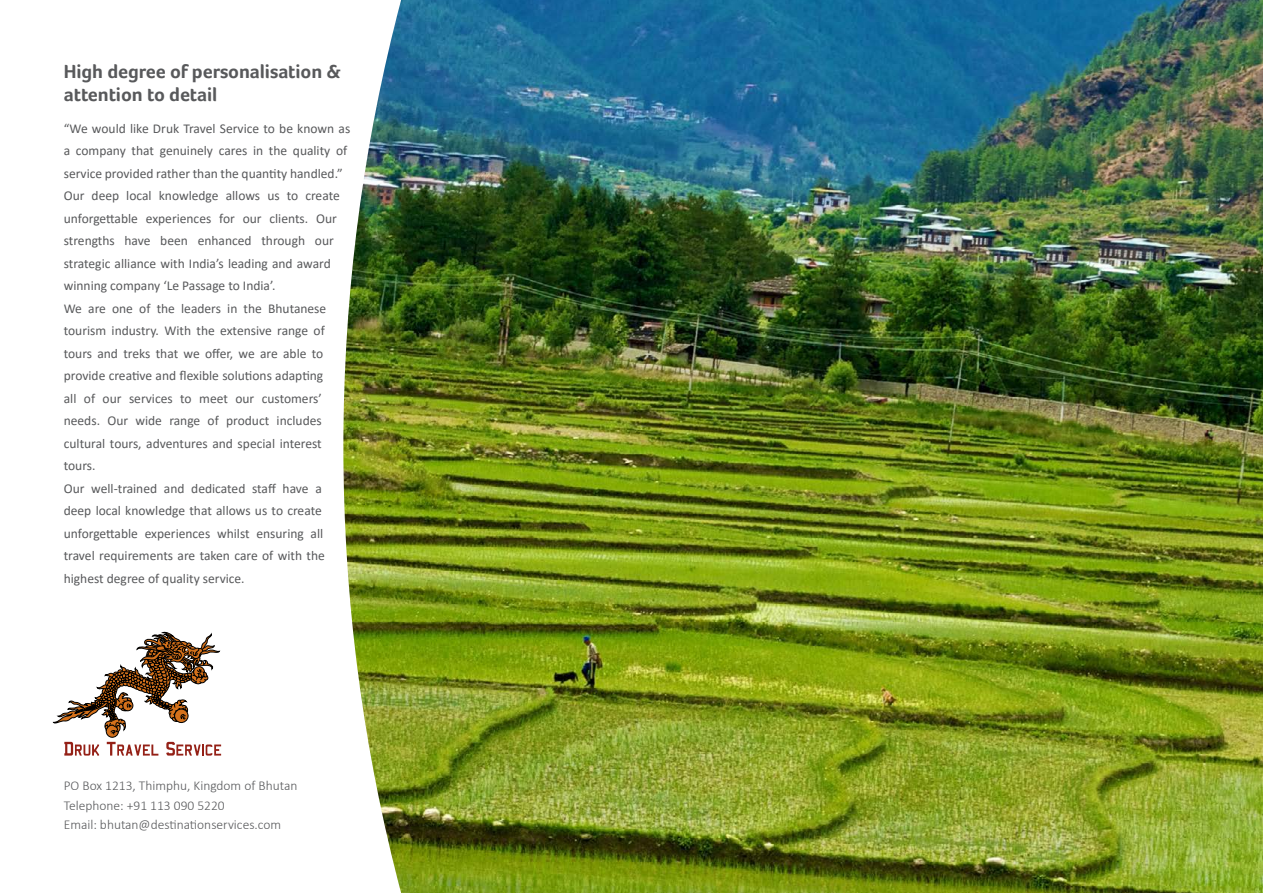
<style>
.page{position:relative;width:1263px;height:893px;background:#fff}
.page>*{position:absolute;margin:0;border:0;box-sizing:border-box;transform-origin:0 0}
.t1{font:700 19.5px/23.4px "Foco Corp";letter-spacing:-.005em;color:#58595b}
.t2{font:13.5px/22.5px "Calibri";color:#58595b}
.t3{font:300 13.5px/19.6px "Calibri";color:#58595b}
</style>
<div class="page">
<img style="left:343px;top:0;width:920px;height:893px">
<svg style="left:106px;top:725px;width:13px;height:13px"></svg>
<div style="left:106px;top:725px;width:13px;height:13px;border:1px solid #000;border-radius:6px"></div>
<svg style="left:54px;top:631px;width:165px;height:103px"></svg>
<svg style="left:64px;top:742px;width:35px;height:14px"></svg>
<svg style="left:107px;top:742px;width:51px;height:14px"></svg>
<svg style="left:166px;top:742px;width:55px;height:14px"></svg>
<h1 class="t1" style="left:64px;top:59px;width:279px">High degree of personalisation &amp; attention to detail</h1>
<p class="t2" style="left:64px;top:116px;width:288px">“We would like Druk Travel Service to be known as a company that genuinely cares in the quality of service provided rather than the quantity handled.” Our deep local knowledge allows us to create unforgettable experiences for our clients. Our strengths have been enhanced through our strategic alliance with India’s leading and award winning company ‘Le Passage to India’.<br>We are one of the leaders in the Bhutanese tourism industry. With the extensive range of tours and treks that we offer, we are able to provide creative and flexible solutions adapting<br>all of our services to meet our customers’ needs. Our wide range of product includes cultural tours, adventures and special interest tours.<br>Our well-trained and dedicated staff have a deep local knowledge that allows us to create unforgettable experiences whilst ensuring all travel requirements are taken care of with the highest degree of quality service.</p>
<p class="t3" style="left:64px;top:775px;width:235px">PO Box 1213, Thimphu, Kingdom of Bhutan<br>Telephone: +91 113 090 5220<br>Email: bhutan@destinationservices.com</p>
</div>
